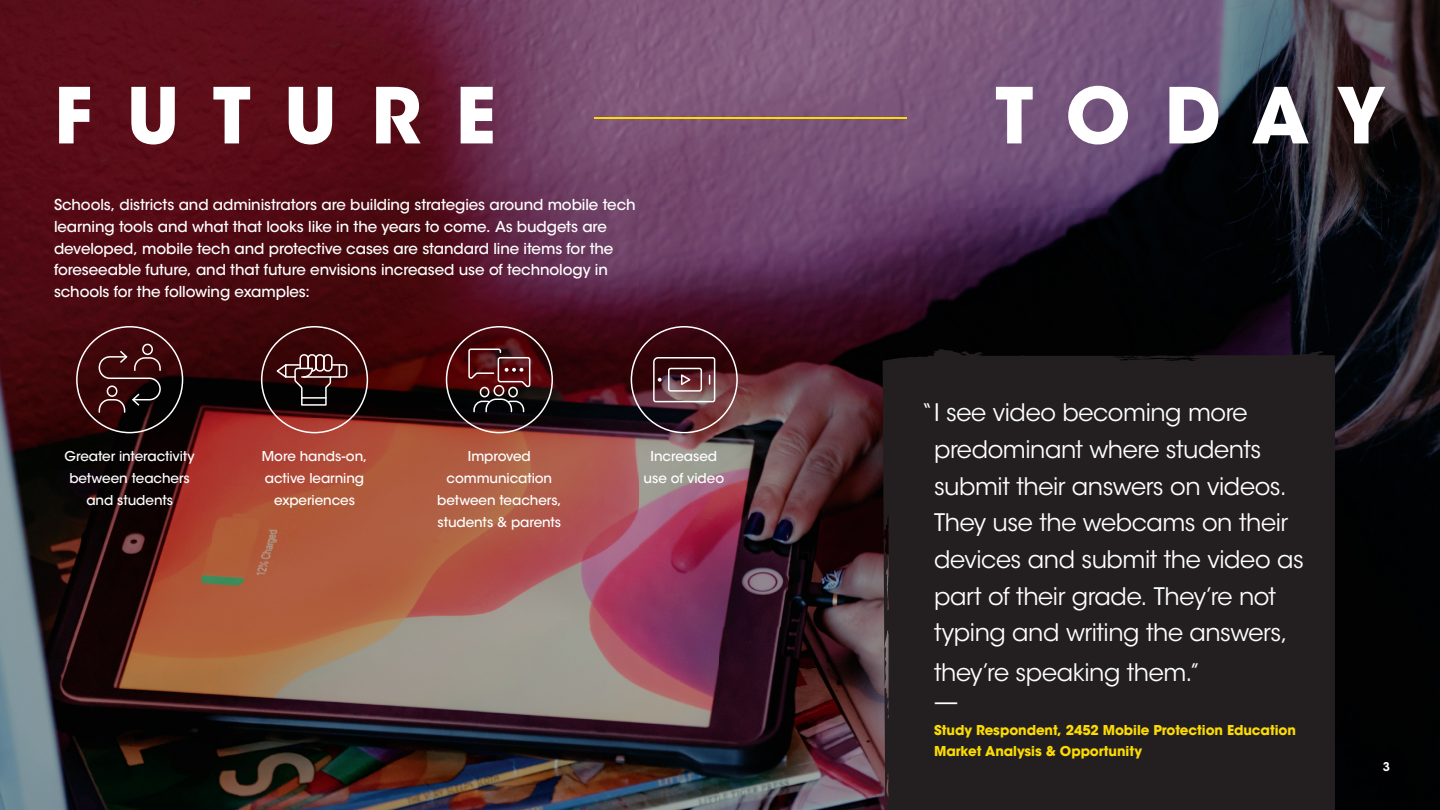
<style>
.page{position:relative;width:1440px;height:810px;background:#fff}
.page>*{position:absolute;margin:0;border:0;box-sizing:border-box;transform-origin:0 0}
.t1{font:700 76.5px "ITC Avant Garde Std";letter-spacing:.43em;color:#fff}
.t2{font:24px/36.8px "ITC Avant Garde Std";letter-spacing:-.02em;color:#fff}
.t3{font:500 15px/21.8px "ITC Avant Garde Std";letter-spacing:-.01em;color:#fff}
.t4{font:500 13.5px/21.8px "ITC Avant Garde Std";letter-spacing:-.005em;color:#fff;text-align:center}
.t5{font:700 13.5px/20.2px "ITC Avant Garde Std";letter-spacing:-.005em;color:#fcdb04}
.t6{font:600 12px "ITC Avant Garde Std";color:#fff}
</style>
<div class="page">
<img style="left:0;top:0;width:1440px;height:810px">
<div style="left:883px;top:349px;width:452px;height:461px;background:#231f20"></div>
<hr style="left:594px;top:117px;width:313px;height:2px;background:#fcdb04">
<div style="left:494px;top:385px;width:10px;height:11px;border:2px solid #fff;border-radius:50%"></div>
<div style="left:508px;top:387px;width:10px;height:10px;border:2px solid #fff;border-radius:50%"></div>
<svg style="left:473px;top:398px;width:52px;height:15px"></svg>
<div style="left:480px;top:387px;width:9px;height:10px;border:2px solid #fff;border-radius:50%"></div>
<svg style="left:468px;top:348px;width:63px;height:40px;background:#6c2f32"></svg>
<div style="left:446px;top:326px;width:107px;height:107px;border:2px solid #fff;border-radius:50%"></div>
<div style="left:631px;top:326px;width:107px;height:107px;border:2px solid #fff;border-radius:50%"></div>
<svg style="left:652px;top:356px;width:64px;height:47px;background:#745055"></svg>
<div style="left:76px;top:326px;width:107px;height:107px;border:2px solid #fff;border-radius:50%"></div>
<div style="left:142px;top:344px;width:11px;height:11px;border:2px solid #fff;border-radius:50%"></div>
<svg style="left:98px;top:351px;width:64px;height:63px;background:#422021"></svg>
<div style="left:261px;top:326px;width:107px;height:107px;border:2px solid #fff;border-radius:50%"></div>
<svg style="left:275px;top:353px;width:73px;height:53px;background:#412728"></svg>
<hr style="left:302px;top:397px;width:24px;height:2px;background:#fff">
<h1 class="t1" style="left:54px;top:66px;width:443px">FUTURE</h1>
<h1 class="t1" style="left:995px;top:66px;width:392px">TODAY</h1>
<p class="t3" style="left:54px;top:194px;width:583px">Schools, districts and administrators are building strategies around mobile tech learning tools and what that looks like in the years to come. As budgets are developed, mobile tech and protective cases are standard line items for the foreseeable future, and that future envisions increased use of technology in schools for the following examples:</p>
<p class="t4" style="left:65px;top:446px;width:132px">Greater interactivity between teachers and students</p>
<p class="t4" style="left:262px;top:446px;width:107px">More hands-on, active learning experiences</p>
<p class="t4" style="left:437px;top:446px;width:126px">Improved communication between teachers, students &amp; parents</p>
<p class="t4" style="left:644px;top:446px;width:82px">Increased use of video</p>
<h2 class="t2" style="left:934px;top:394px;width:371px;text-indent:-13px">“ I see video becoming more predominant where students submit their answers on videos.<br>They use the webcams on their devices and submit the video as part of their grade. They’re not typing and writing the answers,</h2>
<h2 class="t2" style="left:934px;top:659px;width:268px;line-height:28.5px">they’re speaking them.” —</h2>
<p class="t5" style="left:934px;top:720px;width:363px">Study Respondent, 2452 Mobile Protection Education<br>Market Analysis &amp; Opportunity</p>
<p class="t6" style="left:1383px;top:759px;width:9px">3</p>
</div>
